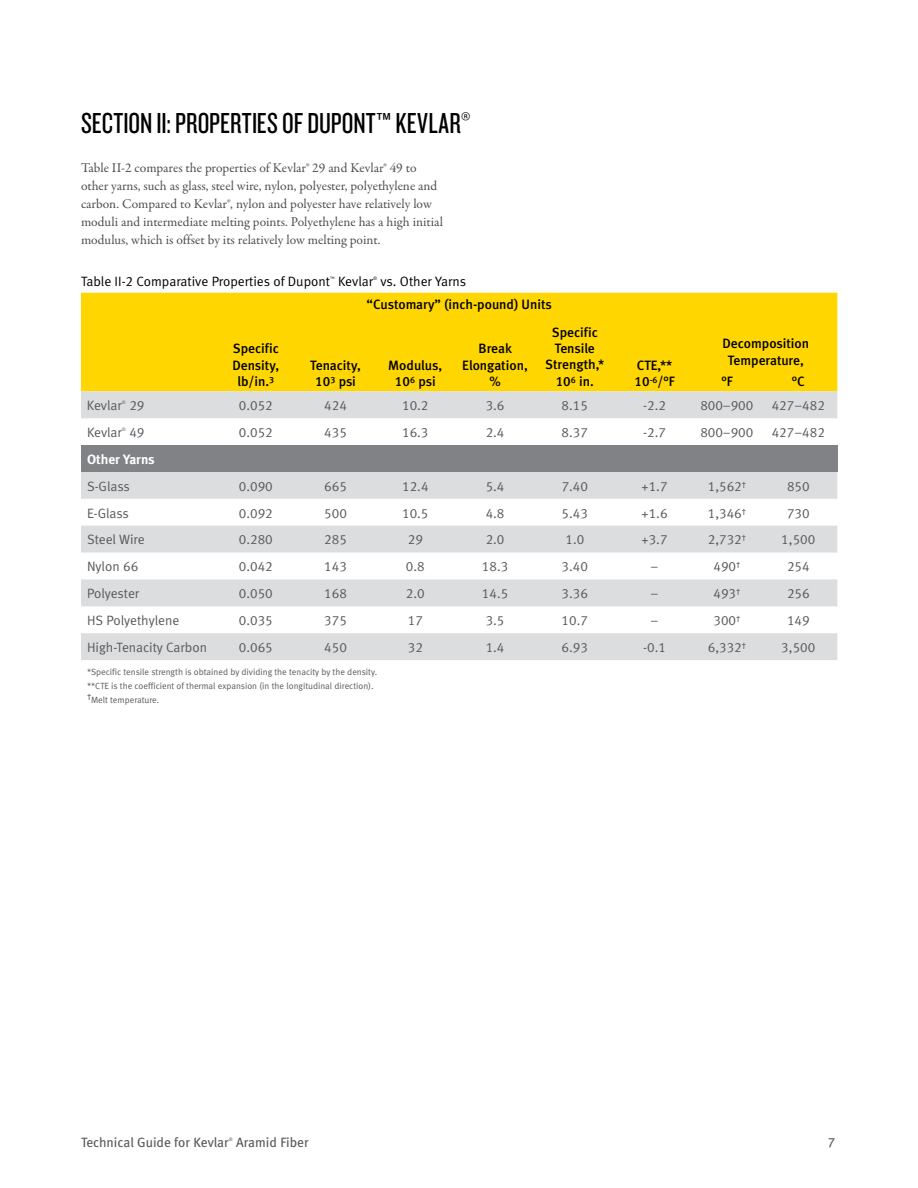
<style>
.page{position:relative;width:918px;height:1188px;background:#fff}
.page>*{position:absolute;margin:0;border:0;box-sizing:border-box;transform-origin:0 0}
.t1{font:30px "Knockout 28 Junior Feathrwt";color:#000}
.t2{font:13.5px "Meta Normal LF";color:#58595b}
.t3{font:13.5px/18px "Garamond Premr Pro";color:#4d4d4f}
.t4{font:13.5px/16.5px "Meta Medium LF";color:#000;text-align:center}
.t5{font:13.5px "Meta Normal LF";color:#000}
.t6{font:13.5px "Meta Book LF";color:#58595b}
.t7{font:13.5px "Meta Bold LF";color:#fff}
.t8{font:9px/13.6px "Meta Normal LF";color:#58595b}
.t9{font:4.8px "Meta Normal LF";color:#000}
.t10{font:4.8px "Meta Normal LF";color:#58595b}
.t11{font:4.8px "Meta Book LF";color:#58595b}
</style>
<div class="page">
<div style="left:81px;top:293px;width:756px;height:98px;background:#ffd600"></div>
<svg style="left:81px;top:391px;width:756px;height:269px;fill:#dcddde"></svg>
<div style="left:81px;top:445px;width:756px;height:27px;background:#808285"></div>
<h1 class="t1" style="left:81px;top:105px;width:391px">SECTION II: PROPERTIES OF DUPONT™ KEVLAR®</h1>
<p class="t3" style="left:81px;top:159px;width:364px">Table II-2 compares the properties of Kevlar® 29 and Kevlar® 49 to other yarns, such as glass, steel wire, nylon, polyester, polyethylene and carbon. Compared to Kevlar®, nylon and polyester have relatively low moduli and intermediate melting points. Polyethylene has a high initial modulus, which is offset by its relatively low melting point.</p>
<p class="t5" style="left:81px;top:273px;width:251px">Table II-2 Comparative Properties of Dupont</p>
<p class="t9" style="left:330px;top:275px;width:6px">™</p>
<p class="t5" style="left:338px;top:273px;width:36px">Kevlar</p>
<p class="t9" style="left:373px;top:275px;width:6px">®</p>
<p class="t5" style="left:380px;top:273px;width:87px">vs. Other Yarns</p>
<p class="t4" style="left:367px;top:296px;width:187px">“Customary” (inch-pound) Units</p>
<p class="t4" style="left:232px;top:340px;width:48px">Specific<br>Density, lb/in.<sup>3</sup></p>
<p class="t4" style="left:545px;top:323px;width:61px">Specific<br>Tensile<br>Strength,*<br>10<sup>6</sup> in.</p>
<p class="t4" style="left:462px;top:340px;width:67px">Break<br>Elongation, %</p>
<p class="t4" style="left:310px;top:356px;width:52px">Tenacity,<br>10<sup>3</sup> psi</p>
<p class="t4" style="left:388px;top:356px;width:56px">Modulus,<br>10<sup>6</sup> psi</p>
<p class="t4" style="left:635px;top:356px;width:42px;text-align:left">CTE,**<br>10<sup>-6</sup>/°F</p>
<p class="t4" style="left:723px;top:335px;width:88px">Decomposition<br>Temperature,</p>
<p class="t4" style="left:721px;top:373px;width:13px">°F</p>
<p class="t4" style="left:792px;top:373px;width:14px">°C</p>
<p class="t2" style="left:87px;top:398px;width:36px">Kevlar</p>
<p class="t10" style="left:122px;top:400px;width:6px">®</p>
<p class="t2" style="left:129px;top:398px;width:17px">29</p>
<p class="t2" style="left:239px;top:398px;width:35px">0.052</p>
<p class="t2" style="left:324px;top:398px;width:24px">424</p>
<p class="t2" style="left:402px;top:398px;width:28px">10.2</p>
<p class="t2" style="left:486px;top:398px;width:20px">3.6</p>
<p class="t2" style="left:562px;top:398px;width:28px">8.15</p>
<p class="t2" style="left:643px;top:398px;width:24px">-2.2</p>
<p class="t2" style="left:700px;top:398px;width:54px">800–900</p>
<p class="t2" style="left:772px;top:398px;width:55px">427–482</p>
<p class="t2" style="left:87px;top:425px;width:36px">Kevlar</p>
<p class="t10" style="left:122px;top:427px;width:6px">®</p>
<p class="t2" style="left:129px;top:425px;width:17px">49</p>
<p class="t2" style="left:239px;top:425px;width:35px">0.052</p>
<p class="t2" style="left:324px;top:425px;width:24px">435</p>
<p class="t2" style="left:402px;top:425px;width:28px">16.3</p>
<p class="t2" style="left:486px;top:425px;width:20px">2.4</p>
<p class="t2" style="left:562px;top:425px;width:28px">8.37</p>
<p class="t2" style="left:643px;top:425px;width:24px">-2.7</p>
<p class="t2" style="left:700px;top:425px;width:54px">800–900</p>
<p class="t2" style="left:772px;top:425px;width:55px">427–482</p>
<p class="t7" style="left:87px;top:451px;width:69px">Other Yarns</p>
<p class="t2" style="left:87px;top:478px;width:44px">S-Glass</p>
<p class="t2" style="left:239px;top:478px;width:35px">0.090</p>
<p class="t2" style="left:324px;top:478px;width:24px">665</p>
<p class="t2" style="left:402px;top:478px;width:28px">12.4</p>
<p class="t2" style="left:486px;top:478px;width:20px">5.4</p>
<p class="t2" style="left:562px;top:478px;width:28px">7.40</p>
<p class="t2" style="left:642px;top:478px;width:27px">+1.7</p>
<p class="t2" style="left:708px;top:478px;width:40px">1,562<sup>†</sup></p>
<p class="t2" style="left:787px;top:478px;width:24px">850</p>
<p class="t2" style="left:87px;top:505px;width:43px">E-Glass</p>
<p class="t2" style="left:239px;top:505px;width:35px">0.092</p>
<p class="t2" style="left:324px;top:505px;width:24px">500</p>
<p class="t2" style="left:402px;top:505px;width:28px">10.5</p>
<p class="t2" style="left:486px;top:505px;width:20px">4.8</p>
<p class="t2" style="left:562px;top:505px;width:28px">5.43</p>
<p class="t2" style="left:642px;top:505px;width:27px">+1.6</p>
<p class="t2" style="left:708px;top:505px;width:40px">1,346<sup>†</sup></p>
<p class="t2" style="left:787px;top:505px;width:24px">730</p>
<p class="t2" style="left:87px;top:532px;width:59px">Steel Wire</p>
<p class="t2" style="left:239px;top:532px;width:35px">0.280</p>
<p class="t2" style="left:324px;top:532px;width:24px">285</p>
<p class="t2" style="left:408px;top:532px;width:17px">29</p>
<p class="t2" style="left:486px;top:532px;width:20px">2.0</p>
<p class="t2" style="left:565px;top:532px;width:20px">1.0</p>
<p class="t2" style="left:642px;top:532px;width:27px">+3.7</p>
<p class="t2" style="left:708px;top:532px;width:40px">2,732<sup>†</sup></p>
<p class="t2" style="left:781px;top:532px;width:36px">1,500</p>
<p class="t2" style="left:87px;top:559px;width:53px">Nylon 66</p>
<p class="t2" style="left:239px;top:559px;width:35px">0.042</p>
<p class="t2" style="left:324px;top:559px;width:24px">143</p>
<p class="t2" style="left:406px;top:559px;width:20px">0.8</p>
<p class="t2" style="left:482px;top:559px;width:28px">18.3</p>
<p class="t2" style="left:562px;top:559px;width:28px">3.40</p>
<p class="t2" style="left:651px;top:559px;width:9px">–</p>
<p class="t2" style="left:713px;top:559px;width:28px">490<sup>†</sup></p>
<p class="t2" style="left:787px;top:559px;width:24px">254</p>
<p class="t2" style="left:87px;top:586px;width:54px">Polyester</p>
<p class="t2" style="left:239px;top:586px;width:35px">0.050</p>
<p class="t2" style="left:324px;top:586px;width:24px">168</p>
<p class="t2" style="left:406px;top:586px;width:20px">2.0</p>
<p class="t2" style="left:482px;top:586px;width:28px">14.5</p>
<p class="t2" style="left:562px;top:586px;width:28px">3.36</p>
<p class="t2" style="left:651px;top:586px;width:9px">–</p>
<p class="t2" style="left:713px;top:586px;width:28px">493<sup>†</sup></p>
<p class="t2" style="left:787px;top:586px;width:24px">256</p>
<p class="t2" style="left:87px;top:613px;width:94px">HS Polyethylene</p>
<p class="t2" style="left:239px;top:613px;width:35px">0.035</p>
<p class="t2" style="left:324px;top:613px;width:24px">375</p>
<p class="t2" style="left:408px;top:613px;width:17px">17</p>
<p class="t2" style="left:486px;top:613px;width:20px">3.5</p>
<p class="t2" style="left:562px;top:613px;width:28px">10.7</p>
<p class="t2" style="left:651px;top:613px;width:9px">–</p>
<p class="t2" style="left:713px;top:613px;width:28px">300<sup>†</sup></p>
<p class="t2" style="left:787px;top:613px;width:24px">149</p>
<p class="t2" style="left:87px;top:640px;width:122px">High-Tenacity Carbon</p>
<p class="t2" style="left:239px;top:640px;width:35px">0.065</p>
<p class="t2" style="left:324px;top:640px;width:24px">450</p>
<p class="t2" style="left:408px;top:640px;width:17px">32</p>
<p class="t2" style="left:486px;top:640px;width:20px">1.4</p>
<p class="t2" style="left:562px;top:640px;width:28px">6.93</p>
<p class="t2" style="left:643px;top:640px;width:24px">-0.1</p>
<p class="t2" style="left:708px;top:640px;width:40px">6,332<sup>†</sup></p>
<p class="t2" style="left:781px;top:640px;width:36px">3,500</p>
<p class="t8" style="left:87px;top:665px;width:292px">*Specific tensile strength is obtained by dividing the tenacity by the density. **CTE is the coefficient of thermal expansion (in the longitudinal direction). †Melt temperature.</p>
<p class="t6" style="left:81px;top:1135px;width:149px">Technical Guide for Kevlar</p>
<p class="t11" style="left:229px;top:1137px;width:6px">®</p>
<p class="t6" style="left:236px;top:1135px;width:74px">Aramid Fiber</p>
<p class="t6" style="left:828px;top:1135px;width:9px">7</p>
</div>
